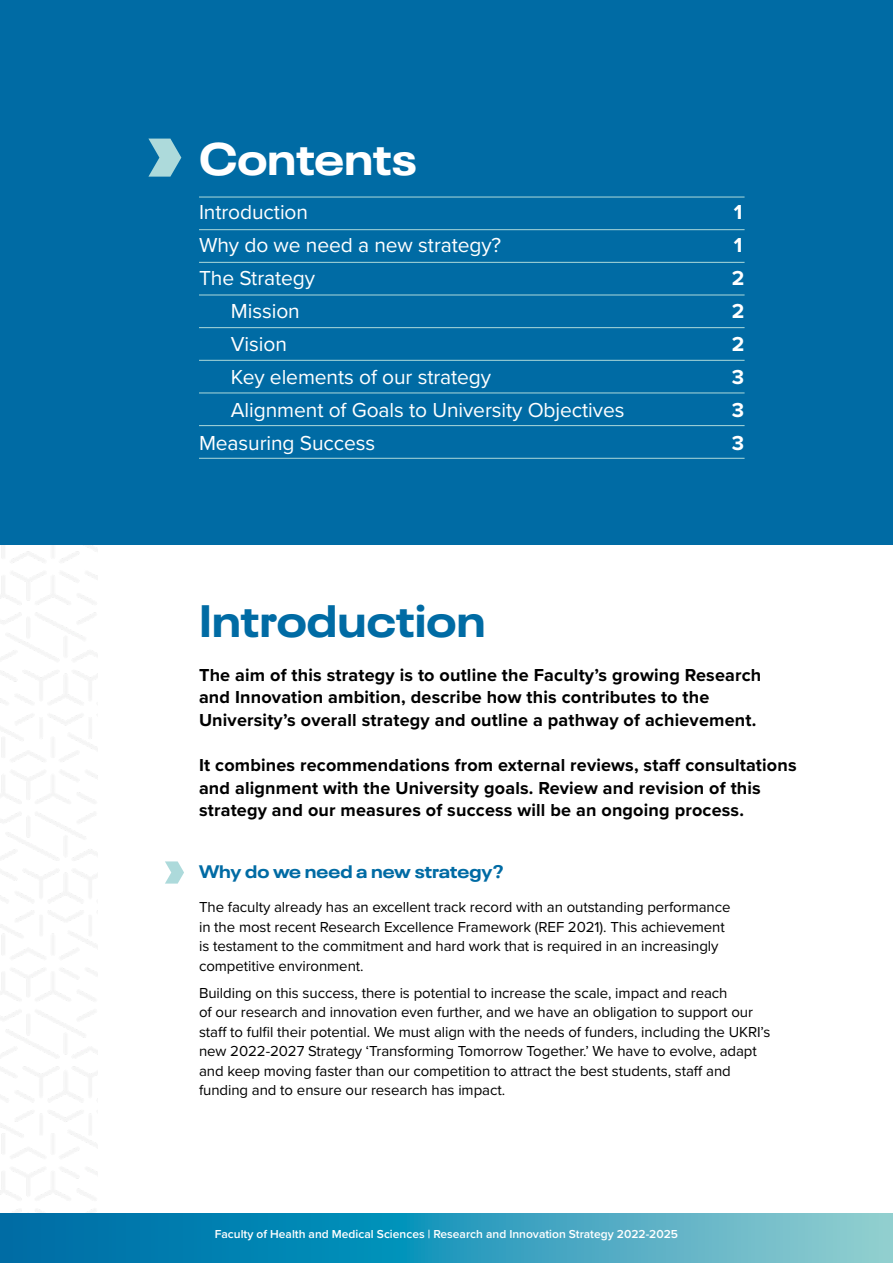
<style>
.page{position:relative;width:893px;height:1263px;background:#fff}
.page>*{position:absolute;margin:0;border:0;box-sizing:border-box;transform-origin:0 0}
.t1{font:700 expanded 45px "Neue Plak";color:#006ba4}
.t2{font:700 expanded 45px "Neue Plak";color:#fff}
.t3{font:21px "Proxima Nova";letter-spacing:-.005em;color:#fff}
.t4{font:700 21px/33px "Proxima Nova";color:#fff;text-align:justify}
.t5{font:700 18px/22.5px "Proxima Nova";letter-spacing:.01em;color:#000}
.t6{font:700 expanded 18px "Neue Plak";color:#006ba4}
.t7{font:15px/19.5px "Proxima Nova";letter-spacing:-.005em;color:#000}
.t8{font:600 12px "Proxima Nova";color:#fff}
</style>
<div class="page">
<img style="left:0;top:544px;width:98px;height:669px">
<div style="left:0;top:0;width:893px;height:544px;background:#006ba4"></div>
<svg style="left:148px;top:139px;width:33px;height:38px"></svg>
<svg style="left:165px;top:861px;width:19px;height:22px"></svg>
<svg style="left:0;top:1213px;width:893px;height:50px;background:#309abb"></svg>
<hr style="left:199px;top:197px;width:546px;height:1px;background:#addadb">
<hr style="left:199px;top:229px;width:546px;height:1px;background:#addadb">
<hr style="left:199px;top:262px;width:546px;height:1px;background:#addadb">
<hr style="left:199px;top:295px;width:546px;height:1px;background:#addadb">
<hr style="left:199px;top:327px;width:546px;height:1px;background:#addadb">
<hr style="left:199px;top:360px;width:546px;height:1px;background:#addadb">
<hr style="left:199px;top:393px;width:546px;height:1px;background:#addadb">
<hr style="left:199px;top:458px;width:546px;height:1px;background:#addadb">
<hr style="left:199px;top:425px;width:546px;height:1px;background:#addadb">
<h1 class="t2" style="left:199px;top:122px;width:219px">Contents</h1>
<h2 class="t3" style="left:199px;top:196px;width:111px">Introduction</h2>
<h2 class="t3" style="left:199px;top:229px;width:304px">Why do we need a new strategy?</h2>
<h2 class="t3" style="left:199px;top:262px;width:118px">The Strategy</h2>
<h2 class="t3" style="left:231px;top:295px;width:70px">Mission</h2>
<h2 class="t3" style="left:231px;top:328px;width:58px">Vision</h2>
<h2 class="t3" style="left:231px;top:361px;width:262px">Key elements of our strategy</h2>
<h2 class="t3" style="left:231px;top:394px;width:395px">Alignment of Goals to University Objectives</h2>
<h2 class="t3" style="left:199px;top:427px;width:178px">Measuring Success</h2>
<h1 class="t1" style="left:199px;top:584px;width:288px">Introduction</h1>
<h2 class="t4" style="left:732px;top:196px;width:14px">1<br>1<br>2<br>2<br>2<br>3<br>3<br>3</h2>
<p class="t5" style="left:199px;top:664px;width:564px">The aim of this strategy is to outline the Faculty’s growing Research and Innovation ambition, describe how this contributes to the<br>University’s overall strategy and outline a pathway of achievement.</p>
<p class="t5" style="left:199px;top:754px;width:599px">It combines recommendations from external reviews, staff consultations and alignment with the University goals. Review and revision of this strategy and our measures of success will be an ongoing process.</p>
<p class="t6" style="left:199px;top:857px;width:306px">Why do we need a new strategy?</p>
<p class="t7" style="left:199px;top:897px;width:533px">The faculty already has an excellent track record with an outstanding performance in the most recent Research Excellence Framework (REF 2021). This achievement is testament to the commitment and hard work that is required in an increasingly competitive environment.</p>
<p class="t7" style="left:199px;top:982px;width:573px">Building on this success, there is potential to increase the scale, impact and reach<br>of our research and innovation even further, and we have an obligation to support our staff to fulfil their potential. We must align with the needs of funders, including the UKRI’s new 2022-2027 Strategy ‘Transforming Tomorrow Together.’ We have to evolve, adapt and keep moving faster than our competition to attract the best students, staff and funding and to ensure our research has impact.</p>
<p class="t8" style="left:215px;top:1225px;width:465px">Faculty of Health and Medical Sciences | Research and Innovation Strategy 2022-2025</p>
</div>
